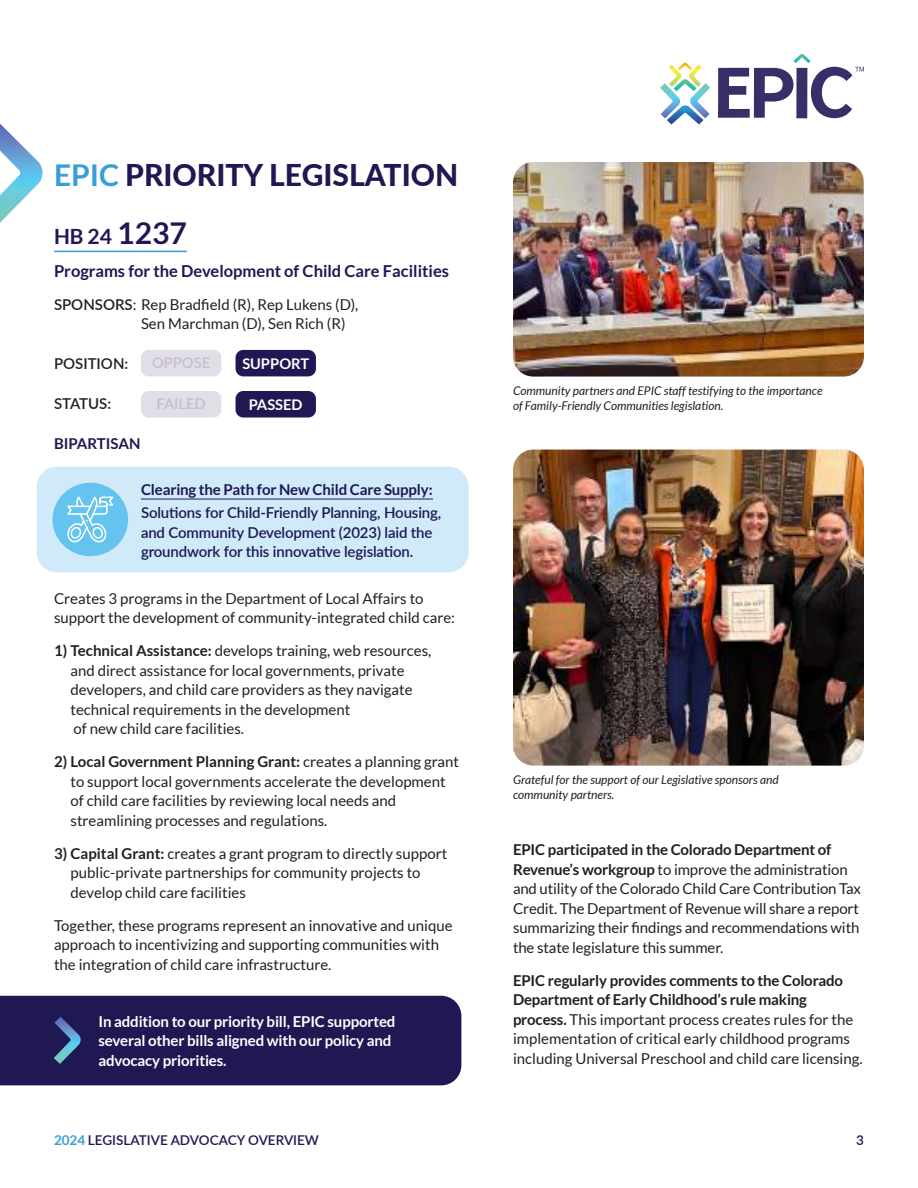
<style>
.page{position:relative;width:918px;height:1188px;background:#fff}
.page>*{position:absolute;margin:0;border:0;box-sizing:border-box;transform-origin:0 0}
.t1{font:800 30px "Lato";color:#1f1852}
.t2{font:700 21px "Lato";color:#1f1852}
.t3{font:700 16.5px "Lato";color:#1f1852}
.t4{font:15px/19.5px "Lato";color:#241f1f}
.t5{font:600 15px/19.5px "Lato";letter-spacing:-.01em;color:#1f1852}
.t6{font:700 15px/19.5px "Lato";letter-spacing:-.01em;color:#fff}
.t7{font:700 15px "Lato";letter-spacing:-.01em;color:#1f1852}
.t8{font:600 15px "Lato";color:#241f1f}
.t9{font:700 14.7px "Lato";color:#fff}
.t10{font:600 14.7px "Lato";color:#c4bed1}
.t11{font:600 13.5px "Lato";color:#1f1852}
.t12{font:italic 12px/15px "Lato";color:#241f1f}
.s1{font-weight:700;color:#399dd7}
.s2{font-size:30px}
.s3{font-weight:600}
.s4{font-weight:700}
</style>
<div class="page">
<svg style="left:660px;top:63px;width:50px;height:62px"></svg>
<svg style="left:718px;top:54px;width:146px;height:64px"></svg>
<div style="left:37px;top:467px;width:432px;height:105px;background:#d0eafa;border-radius:20px"></div>
<hr style="left:54px;top:251px;width:133px;height:1px;background:#399dd7">
<hr style="left:141px;top:499px;width:292px;height:1px;background:#1f1852">
<div style="left:141px;top:350px;width:80px;height:26px;background:#e2dee8;border-radius:8px"></div>
<div style="left:236px;top:350px;width:80px;height:26px;background:#1f1852;border-radius:8px"></div>
<div style="left:141px;top:391px;width:80px;height:27px;background:#e2dee8;border-radius:8px"></div>
<div style="left:236px;top:391px;width:80px;height:27px;background:#1f1852;border-radius:8px"></div>
<img style="left:513px;top:162px;width:351px;height:215px">
<img style="left:513px;top:450px;width:351px;height:316px">
<svg style="left:0;top:124px;width:43px;height:99px"></svg>
<div style="left:0;top:996px;width:461px;height:89px;background:#1f1852"></div>
<div style="left:52px;top:483px;width:76px;height:73px;background:#64c3ef;border-radius:50%"></div>
<svg style="left:67px;top:496px;width:47px;height:47px"></svg>
<h1 class="t1" style="left:54px;top:153px;width:406px"><span class="s1">EPIC</span> PRIORITY LEGISLATION</h1>
<h2 class="t2" style="left:54px;top:224px;width:134px">HB 24 <span class="s2">1237</span></h2>
<p class="t3" style="left:54px;top:261px;width:397px">Programs for the Development of Child Care Facilities</p>
<p class="t4" style="left:141px;top:295px;width:219px;text-indent:-87px"><span class="s3">SPONSORS</span>: Rep Bradfield (R), Rep Lukens (D),<br>Sen Marchman (D), Sen Rich (R)</p>
<p class="t8" style="left:54px;top:353px;width:76px">POSITION:</p>
<p class="t10" style="left:152px;top:352px;width:60px">OPPOSE</p>
<p class="t9" style="left:242px;top:355px;width:68px">SUPPORT</p>
<p class="t8" style="left:54px;top:393px;width:59px">STATUS:</p>
<p class="t10" style="left:157px;top:393px;width:51px">FAILED</p>
<p class="t9" style="left:249px;top:396px;width:55px">PASSED</p>
<p class="t7" style="left:54px;top:435px;width:88px">BIPARTISAN</p>
<p class="t7" style="left:141px;top:481px;width:293px">Clearing the Path for New Child Care Supply:</p>
<p class="t5" style="left:141px;top:502px;width:302px">Solutions for Child-Friendly Planning, Housing, and Community Development (2023) laid the groundwork for this innovative legislation.</p>
<p class="t4" style="left:54px;top:588px;width:403px">Creates 3 programs in the Department of Local Affairs to support the development of community-integrated child care:</p>
<p class="t4" style="left:70px;top:641px;width:362px;text-indent:-16px"><span class="s4">1) Technical Assistance:</span> develops training, web resources, and direct assistance for local governments, private developers, and child care providers as they navigate technical requirements in the development<br>of new child care facilities.</p>
<p class="t4" style="left:70px;top:752px;width:390px;text-indent:-16px"><span class="s4">2) Local Government Planning Grant:</span> creates a planning grant to support local governments accelerate the development of child care facilities by reviewing local needs and streamlining processes and regulations.</p>
<p class="t4" style="left:70px;top:843px;width:378px;text-indent:-16px"><span class="s4">3) Capital Grant:</span> creates a grant program to directly support public-private partnerships for community projects to develop child care facilities</p>
<p class="t4" style="left:54px;top:915px;width:400px">Together, these programs represent an innovative and unique approach to incentivizing and supporting communities with the integration of child care infrastructure.</p>
<p class="t6" style="left:99px;top:1011px;width:298px">In addition to our priority bill, EPIC supported several other bills aligned with our policy and advocacy priorities.</p>
<p class="t12" style="left:513px;top:384px;width:311px">Community partners and EPIC staff testifying to the importance of Family-Friendly Communities legislation.</p>
<p class="t12" style="left:513px;top:773px;width:267px">Grateful for the support of our Legislative sponsors and community partners.</p>
<p class="t4" style="left:513px;top:840px;width:350px"><span class="s4">EPIC participated in the Colorado Department of Revenue’s workgroup</span> to improve the administration and utility of the Colorado Child Care Contribution Tax Credit. The Department of Revenue will share a report summarizing their findings and recommendations with the state legislature this summer.</p>
<p class="t4" style="left:513px;top:971px;width:351px"><span class="s4">EPIC regularly provides comments to the Colorado Department of Early Childhood’s rule making process.</span> This important process creates rules for the implementation of critical early childhood programs including Universal Preschool and child care licensing.</p>
<p class="t11" style="left:54px;top:1130px;width:267px"><span class="s1">2024</span> LEGISLATIVE ADVOCACY OVERVIEW</p>
<p class="t11" style="left:856px;top:1130px;width:9px">3</p>
</div>
